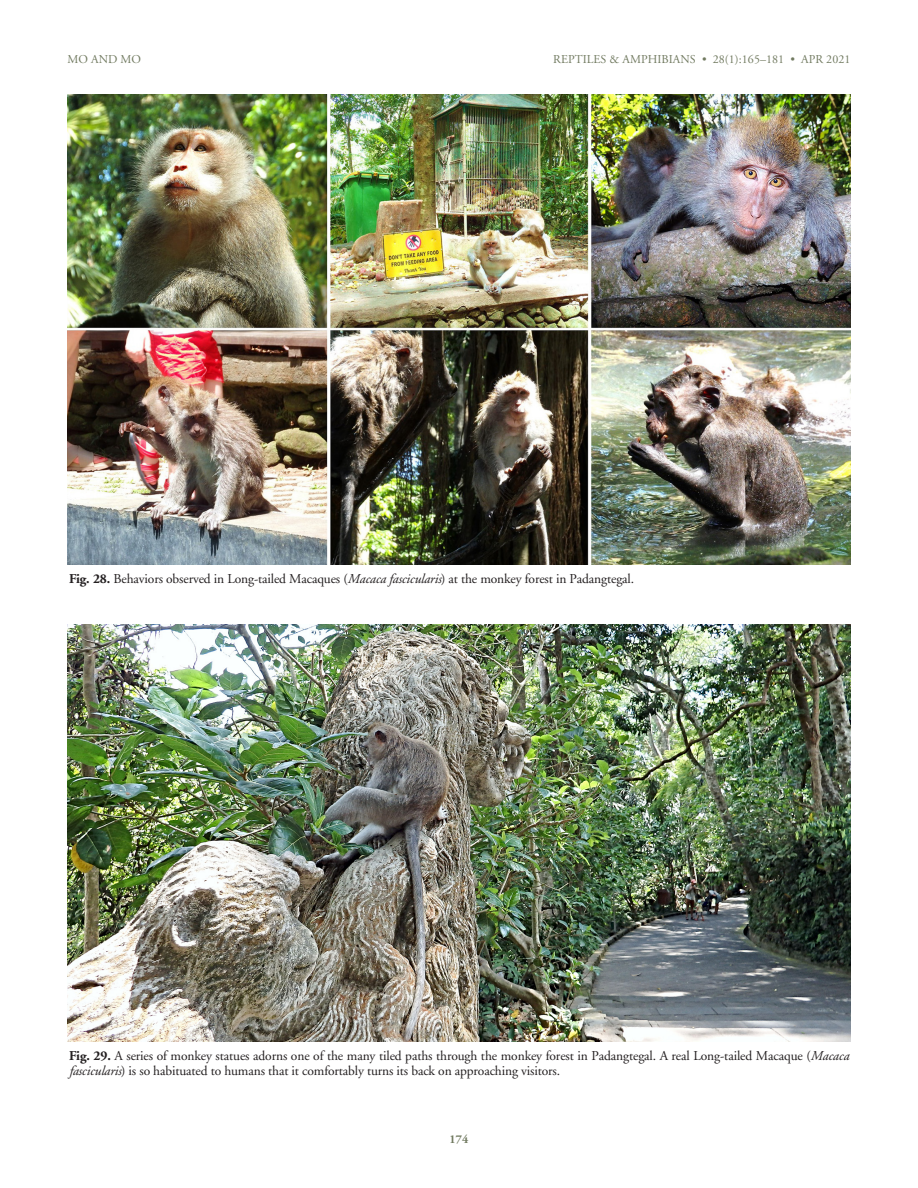
<style>
.page{position:relative;width:918px;height:1188px;background:#fff}
.page>*{position:absolute;margin:0;border:0;box-sizing:border-box;transform-origin:0 0}
.Figure_Caption{font:13.5px/15px "Adobe Garamond";letter-spacing:-.01em;color:#231f20}
.t1{font:12px "Adobe Garamond";letter-spacing:.005em;color:#717a60}
.t2{font:700 12px "Adobe Garamond";color:#717a60}
.s1{font-weight:700}
.s2{font-style:italic}
</style>
<div class="page">
<img style="left:68px;top:94px;width:782px;height:470px">
<img style="left:68px;top:624px;width:782px;height:417px">
<p class="t1" style="left:68px;top:53px;width:75px">MO AND MO</p>
<p class="t1" style="left:553px;top:53px;width:299px">REPTILES &amp; AMPHIBIANS • 28(1):165–181 • APR 2021</p>
<p class="Figure_Caption" style="left:69px;top:571px;width:567px"><span class="s1">Fig. 28.</span> Behaviors observed in Long-tailed Macaques (<span class="s2">Macaca fascicularis</span>) at the monkey forest in Padangtegal.</p>
<p class="Figure_Caption" style="left:69px;top:1048px;width:781px"><span class="s1">Fig. 29.</span> A series of monkey statues adorns one of the many tiled paths through the monkey forest in Padangtegal. A real Long-tailed Macaque (<span class="s2">Macaca fascicularis</span>) is so habituated to humans that it comfortably turns its back on approaching visitors.</p>
<p class="t2" style="left:450px;top:1132px;width:20px">174</p>
</div>
